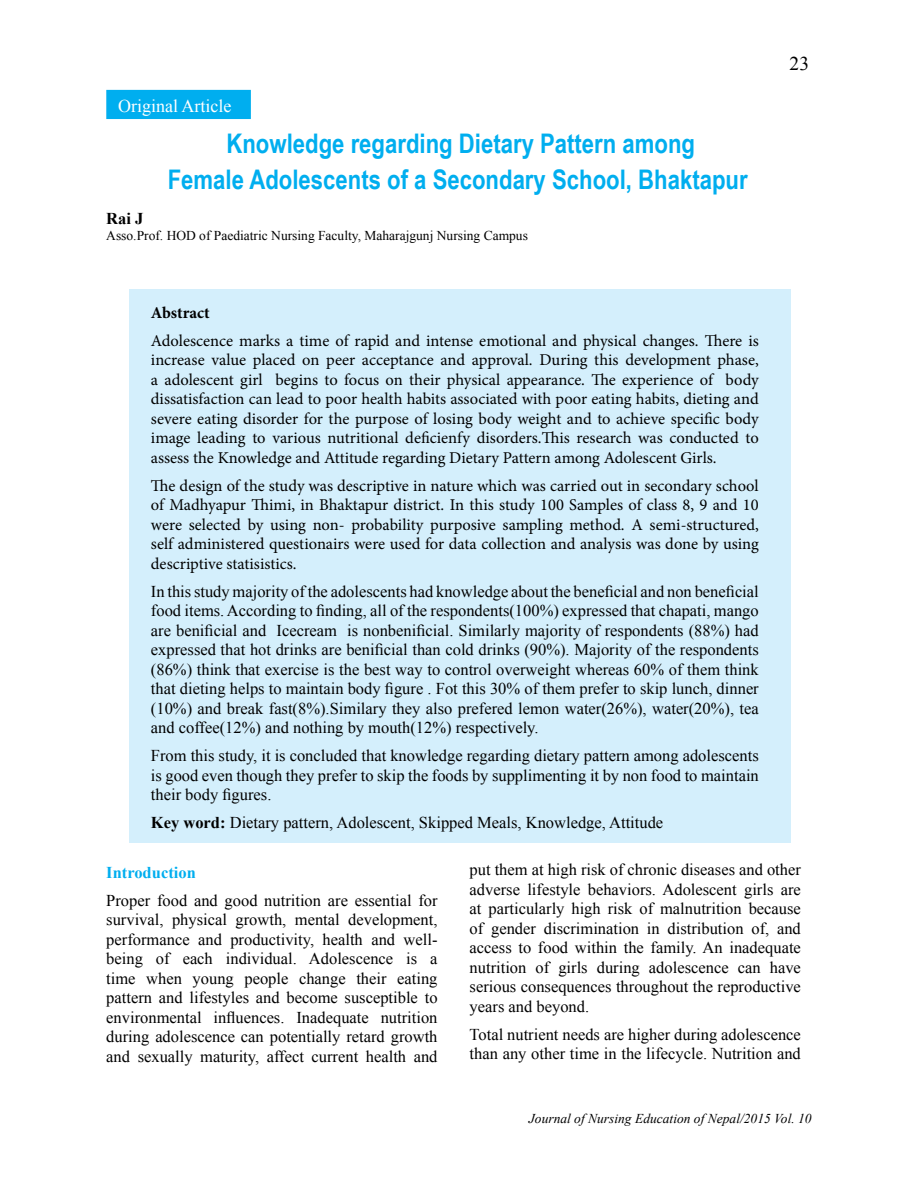
<style>
.page{position:relative;width:918px;height:1188px;background:#fff}
.page>*{position:absolute;margin:0;border:0;box-sizing:border-box;transform-origin:0 0}
.t1{font:700 27px/36px "Arial Narrow";color:#00aeef;text-align:center}
.t2{font:19.5px "Times New Roman";color:#000}
.t3{font:18px "Times New Roman";color:#fff}
.t4{font:16.5px/19.5px "Times New Roman";color:#000;text-align:justify}
.t5{font:16.5px/19.5px "Minion Pro";letter-spacing:-.005em;color:#000;text-align:justify}
.t6{font:700 16.5px "Times New Roman";color:#00aeef}
.t7{font:700 16.5px "Minion Pro";color:#000}
.t8{font:700 16.5px "Times New Roman";color:#000}
.t9{font:13.5px "Times New Roman";color:#000}
.t10{font:italic 13.5px "Times New Roman";color:#000}
.s1{font-weight:700}
</style>
<div class="page">
<div style="left:130px;top:289px;width:661px;height:553px;background:#d4effc"></div>
<div style="left:106px;top:90px;width:145px;height:29px;background:#00aeef"></div>
<p class="t3" style="left:118px;top:94px;width:115px">Original Article</p>
<h1 class="t1" style="left:168px;top:125px;width:581px">Knowledge regarding Dietary Pattern among<br>Female Adolescents of a Secondary School, Bhaktapur</h1>
<p class="t8" style="left:106px;top:207px;width:39px">Rai J</p>
<p class="t9" style="left:106px;top:226px;width:423px">Asso.Prof. HOD of Paediatric Nursing Faculty, Maharajgunj Nursing Campus</p>
<p class="t2" style="left:790px;top:50px;width:21px">23</p>
<p class="t7" style="left:151px;top:301px;width:60px">Abstract</p>
<p class="t5" style="left:151px;top:331px;width:609px">Adolescence marks a time of rapid and intense emotional and physical changes. There is increase value placed on peer acceptance and approval. During this development phase, a adolescent girl begins to focus on their physical appearance. The experience of body dissatisfaction can lead to poor health habits associated with poor eating habits, dieting and severe eating disorder for the purpose of losing body weight and to achieve specific body image leading to various nutritional deficienfy disorders.This research was conducted to assess the Knowledge and Attitude regarding Dietary Pattern among Adolescent Girls.</p>
<p class="t5" style="left:151px;top:476px;width:609px">The design of the study was descriptive in nature which was carried out in secondary school of Madhyapur Thimi, in Bhaktapur district. In this study 100 Samples of class 8, 9 and 10 were selected by using non- probability purposive sampling method. A semi-structured, self administered questionairs were used for data collection and analysis was done by using descriptive statisistics.</p>
<p class="t4" style="left:151px;top:581px;width:609px">In this study majority of the adolescents had knowledge about the beneficial and non beneficial food items. According to finding, all of the respondents(100%) expressed that chapati, mango are benificial and Icecream is nonbenificial. Similarly majority of respondents (88%) had expressed that hot drinks are benificial than cold drinks (90%). Majority of the respondents (86%) think that exercise is the best way to control overweight whereas 60% of them think that dieting helps to maintain body figure . Fot this 30% of them prefer to skip lunch, dinner (10%) and break fast(8%).Similary they also prefered lemon water(26%), water(20%), tea and coffee(12%) and nothing by mouth(12%) respectively.</p>
<p class="t4" style="left:151px;top:746px;width:609px">From this study, it is concluded that knowledge regarding dietary pattern among adolescents is good even though they prefer to skip the foods by supplimenting it by non food to maintain their body figures.</p>
<p class="t4" style="left:151px;top:813px;width:514px"><span class="s1">Key word:</span> Dietary pattern, Adolescent, Skipped Meals, Knowledge, Attitude</p>
<p class="t6" style="left:106px;top:861px;width:91px">Introduction</p>
<p class="t4" style="left:106px;top:890px;width:333px">Proper food and good nutrition are essential for survival, physical growth, mental development, performance and productivity, health and well&shy;being of each individual. Adolescence is a time when young people change their eating pattern and lifestyles and become susceptible to environmental influences. Inadequate nutrition during adolescence can potentially retard growth and sexually maturity, affect current health and</p>
<p class="t4" style="left:470px;top:860px;width:333px">put them at high risk of chronic diseases and other adverse lifestyle behaviors. Adolescent girls are at particularly high risk of malnutrition because of gender discrimination in distribution of, and access to food within the family. An inadequate nutrition of girls during adolescence can have serious consequences throughout the reproductive years and beyond.</p>
<p class="t4" style="left:470px;top:1024px;width:333px">Total nutrient needs are higher during adolescence than any other time in the lifecycle. Nutrition and</p>
<p class="t10" style="left:529px;top:1109px;width:284px">Journal of Nursing Education of Nepal/2015 Vol. 10</p>
</div>
